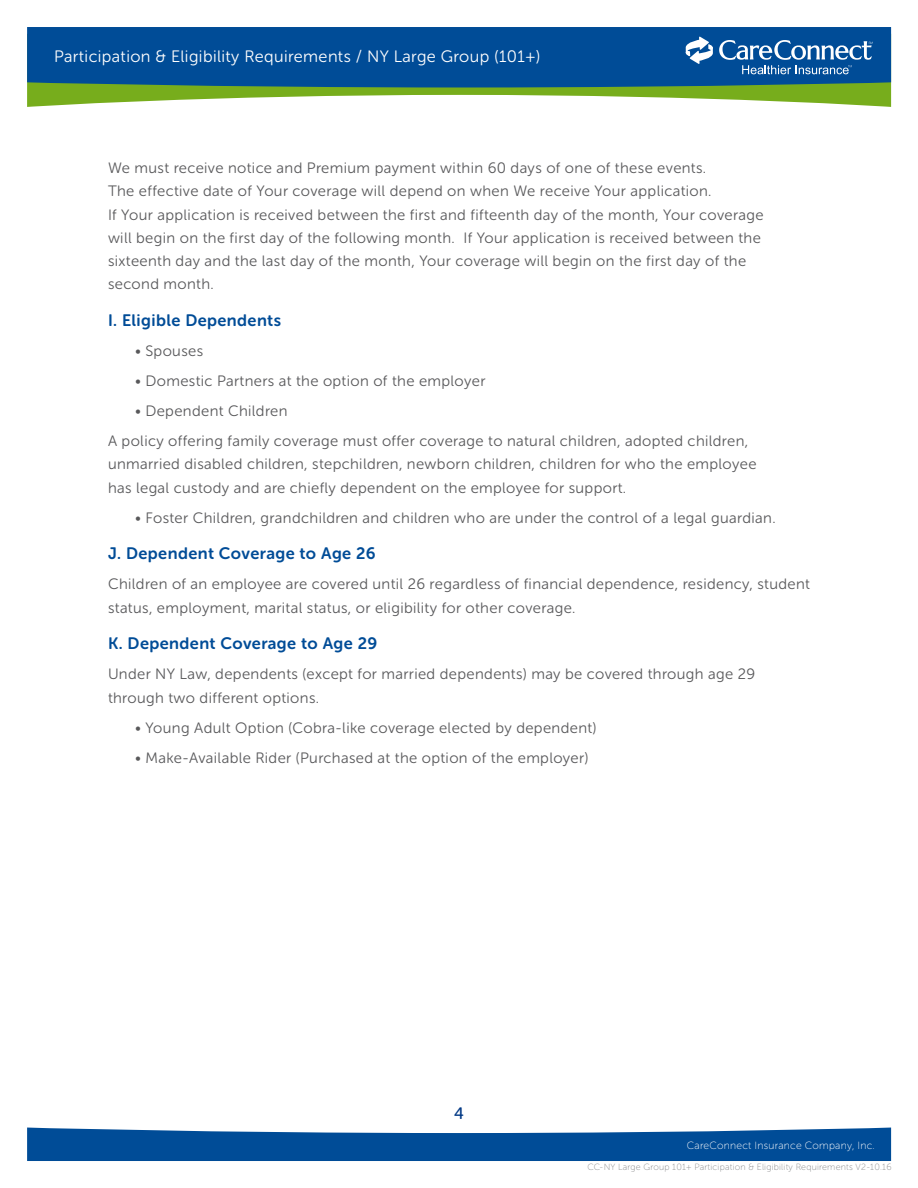
<style>
.page{position:relative;width:918px;height:1188px;background:#fff}
.page>*{position:absolute;margin:0;border:0;box-sizing:border-box;transform-origin:0 0}
.Handbook_text{font:16.5px "Museo Sans Rounded 700";letter-spacing:.025em;color:#004c97}
.t1{font:16.5px "Museo Sans Rounded 300";letter-spacing:.025em;color:#fff}
.t2{font:16.5px "Museo Sans Rounded 500";color:#003884}
.Handbook_text-2{font:15px/23.2px "Museo Sans Rounded 300";letter-spacing:.025em;color:#58585a}
.t3{font:10.5px "Museo Sans Rounded 100";letter-spacing:.025em;color:#fff}
.t4{font:9px "Museo Sans Rounded 100";letter-spacing:.025em;color:#87888a}
</style>
<div class="page">
<svg style="left:27px;top:87px;width:864px;height:20px;fill:#77ad1c"></svg>
<div style="left:27px;top:27px;width:864px;height:60px;background:#004c97"></div>
<svg style="left:27px;top:1128px;width:864px;height:33px;background:#185da1"></svg>
<svg style="left:686px;top:37px;width:27px;height:27px"></svg>
<svg style="left:719px;top:40px;width:154px;height:34px;background:#3b75af"></svg>
<p class="t1" style="left:54px;top:47px;width:488px">Participation &amp; Eligibility Requirements / NY Large Group (101+)</p>
<p class="Handbook_text-2" style="left:108px;top:157px;width:657px">We must receive notice and Premium payment within 60 days of one of these events.<br>The effective date of Your coverage will depend on when We receive Your application.<br>If Your application is received between the first and fifteenth day of the month, Your coverage will begin on the first day of the following month. If Your application is received between the sixteenth day and the last day of the month, Your coverage will begin on the first day of the second month.</p>
<p class="Handbook_text" style="left:108px;top:311px;width:175px">I. Eligible Dependents</p>
<p class="Handbook_text-2" style="left:135px;top:340px;width:70px">• Spouses</p>
<p class="Handbook_text-2" style="left:135px;top:370px;width:352px">• Domestic Partners at the option of the employer</p>
<p class="Handbook_text-2" style="left:135px;top:400px;width:154px">• Dependent Children</p>
<p class="Handbook_text-2" style="left:108px;top:430px;width:650px">A policy offering family coverage must offer coverage to natural children, adopted children, unmarried disabled children, stepchildren, newborn children, children for who the employee has legal custody and are chiefly dependent on the employee for support.</p>
<p class="Handbook_text-2" style="left:135px;top:506px;width:642px">• Foster Children, grandchildren and children who are under the control of a legal guardian.</p>
<p class="Handbook_text" style="left:108px;top:545px;width:269px">J. Dependent Coverage to Age 26</p>
<p class="Handbook_text-2" style="left:108px;top:573px;width:703px">Children of an employee are covered until 26 regardless of financial dependence, residency, student status, employment, marital status, or eligibility for other coverage.</p>
<p class="Handbook_text" style="left:108px;top:635px;width:271px">K. Dependent Coverage to Age 29</p>
<p class="Handbook_text-2" style="left:108px;top:663px;width:649px">Under NY Law, dependents (except for married dependents) may be covered through age 29 through two different options.</p>
<p class="Handbook_text-2" style="left:135px;top:716px;width:463px">• Young Adult Option (Cobra-like coverage elected by dependent)</p>
<p class="Handbook_text-2" style="left:135px;top:746px;width:455px">• Make-Available Rider (Purchased at the option of the employer)</p>
<p class="t2" style="left:454px;top:1105px;width:11px">4</p>
<p class="t3" style="left:687px;top:1140px;width:190px">CareConnect Insurance Company, Inc.</p>
<p class="t4" style="left:587px;top:1162px;width:306px">CC-NY Large Group 101+ Participation &amp; Eligibility Requirements V2-10.16</p>
</div>
